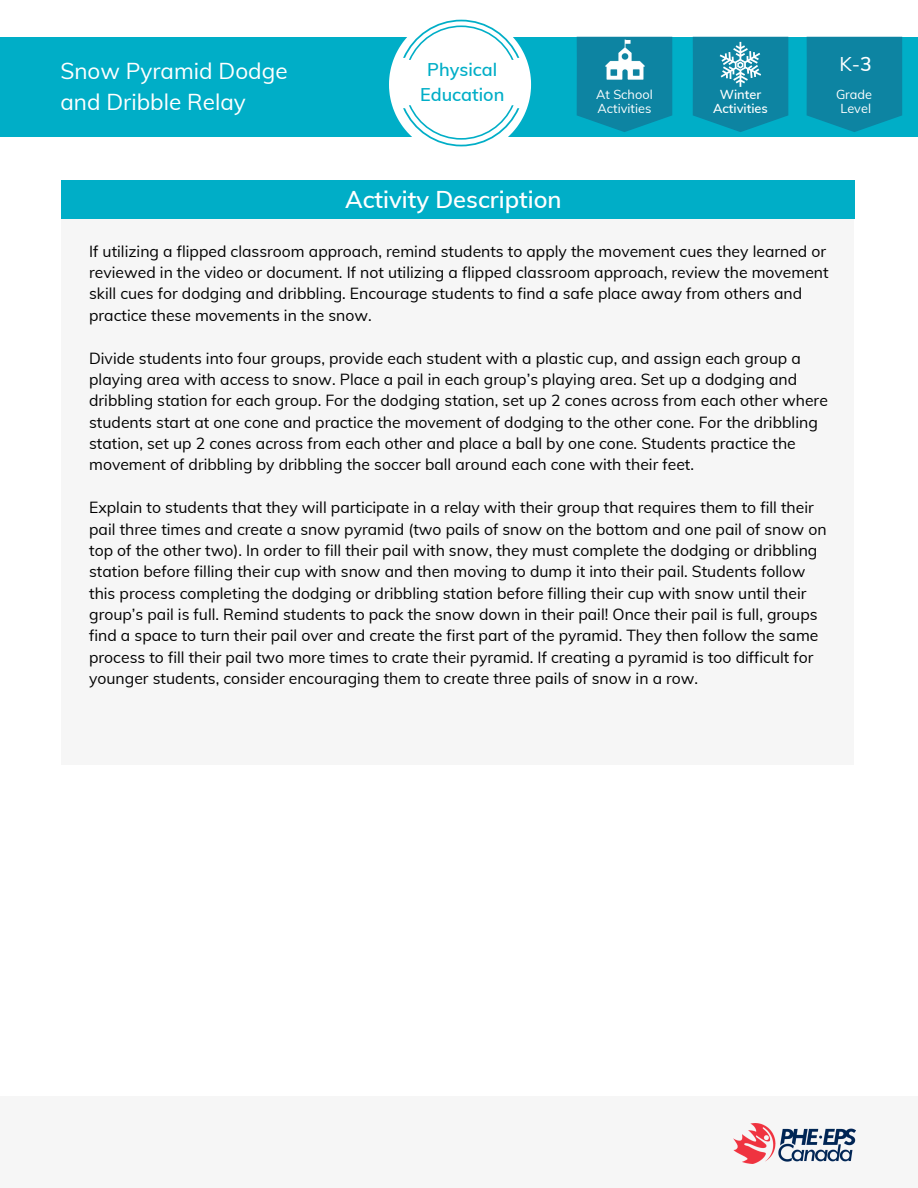
<style>
.page{position:relative;width:918px;height:1188px;background:#fff}
.page>*{position:absolute;margin:0;border:0;box-sizing:border-box;transform-origin:0 0}
.t1{font:600 23.7px "Muli";color:#fff}
.t2{font:22.5px "Muli";color:#fff}
.t3{font:19.5px "Muli";color:#fff}
.t4{font:600 18px "Muli";color:#00aec7}
.t5{font:15.75px/21.3px "Muli";color:#000}
.t6{font:12.75px "Muli";color:#fff}
.t7{font:600 12.75px "Muli";color:#fff}
.s1{font-weight:600}
</style>
<div class="page">
<div style="left:61px;top:219px;width:792px;height:546px;background:#f6f6f6"></div>
<div style="left:61px;top:181px;width:793px;height:38px;background:#00aec7"></div>
<div style="left:0;top:1096px;width:918px;height:92px;background:#f6f6f6"></div>
<img style="left:734px;top:1123px;width:121px;height:41px">
<div style="left:0;top:37px;width:918px;height:99px;background:#00aec7"></div>
<svg style="left:807px;top:37px;width:95px;height:95px;background:#0b87a5"></svg>
<svg style="left:389px;top:19px;width:142px;height:128px"></svg>
<svg style="left:577px;top:37px;width:95px;height:95px;background:#0b88a6"></svg>
<img style="left:601px;top:37px;width:47px;height:47px">
<svg style="left:693px;top:37px;width:95px;height:95px;background:#1b8fab"></svg>
<p class="t2" style="left:60px;top:56px;width:229px">Snow Pyramid Dodge</p>
<p class="t2" style="left:60px;top:88px;width:187px">and Dribble Relay</p>
<p class="t3" style="left:840px;top:51px;width:34px">K-<span class="s1">3</span></p>
<p class="t4" style="left:427px;top:58px;width:71px">Physical</p>
<p class="t4" style="left:420px;top:83px;width:86px">Education</p>
<p class="t6" style="left:836px;top:86px;width:38px">Grade</p>
<p class="t6" style="left:840px;top:100px;width:32px">Level</p>
<p class="t6" style="left:596px;top:86px;width:58px">At School</p>
<p class="t6" style="left:598px;top:100px;width:55px">Activities</p>
<p class="t7" style="left:720px;top:86px;width:43px">Winter</p>
<p class="t7" style="left:713px;top:100px;width:56px">Activities</p>
<p class="t1" style="left:345px;top:184px;width:218px">Activity Description</p>
<p class="t5" style="left:89px;top:240px;width:741px">If utilizing a flipped classroom approach, remind students to apply the movement cues they learned or reviewed in the video or document. If not utilizing a flipped classroom approach, review the movement skill cues for dodging and dribbling. Encourage students to find a safe place away from others and practice these movements in the snow.</p>
<p class="t5" style="left:89px;top:347px;width:740px">Divide students into four groups, provide each student with a plastic cup, and assign each group a playing area with access to snow. Place a pail in each group’s playing area. Set up a dodging and dribbling station for each group. For the dodging station, set up 2 cones across from each other where students start at one cone and practice the movement of dodging to the other cone. For the dribbling station, set up 2 cones across from each other and place a ball by one cone. Students practice the movement of dribbling by dribbling the soccer ball around each cone with their feet.</p>
<p class="t5" style="left:89px;top:497px;width:739px">Explain to students that they will participate in a relay with their group that requires them to fill their pail three times and create a snow pyramid (two pails of snow on the bottom and one pail of snow on top of the other two). In order to fill their pail with snow, they must complete the dodging or dribbling station before filling their cup with snow and then moving to dump it into their pail. Students follow this process completing the dodging or dribbling station before filling their cup with snow until their group’s pail is full. Remind students to pack the snow down in their pail! Once their pail is full, groups find a space to turn their pail over and create the first part of the pyramid. They then follow the same process to fill their pail two more times to crate their pyramid. If creating a pyramid is too difficult for younger students, consider encouraging them to create three pails of snow in a row.</p>
</div>
